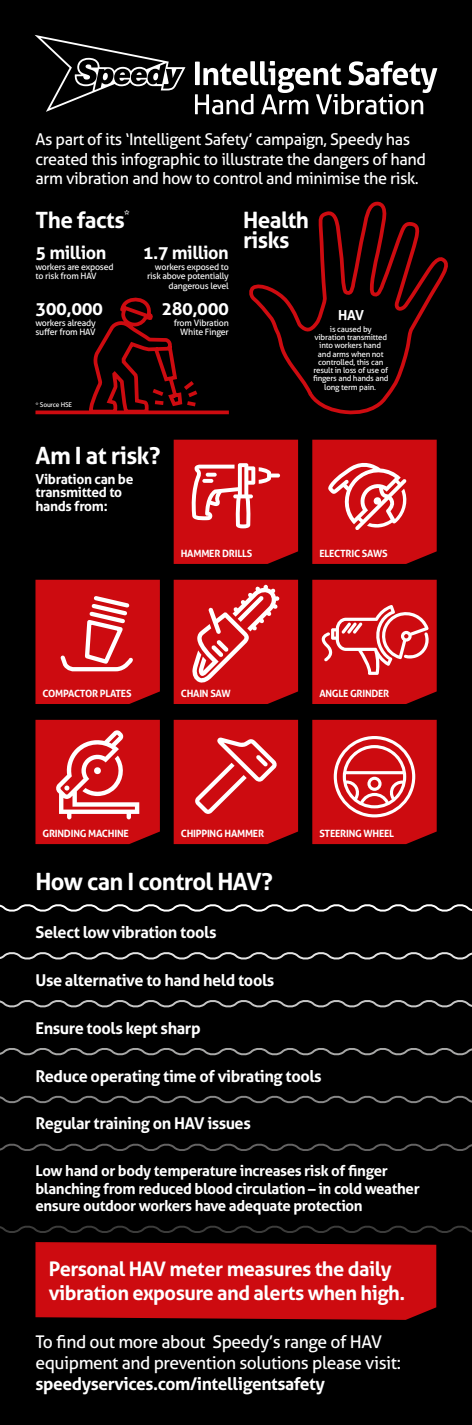
<style>
.page{position:relative;width:472px;height:1425px;background:#fff}
.page>*{position:absolute;margin:0;border:0;box-sizing:border-box;transform-origin:0 0}
.t1{font:700 23.75px "Aller";letter-spacing:-.025em;color:#fff}
.t2{font:700 22.5px/20px "Aller";letter-spacing:-.025em;color:#fff}
.t3{font:700 20px/24px "Aller";letter-spacing:-.025em;color:#fff}
.t4{font:700 18px "Aller";letter-spacing:-.025em;color:#fff}
.t5{font:17.5px/21px "Aller";letter-spacing:-.025em;color:#fff}
.t6{font:700 17.5px "Aller";letter-spacing:-.025em;color:#fff}
.t7{font:16.25px/19.5px "Aller";letter-spacing:-.025em;color:#fff}
.t8{font:700 16.25px "Aller";letter-spacing:-.025em;color:#fff}
.t9{font:700 15px/17.5px "Aller";letter-spacing:-.025em;color:#fff}
.t10{font:700 13.75px/13.8px "Aller";letter-spacing:-.025em;color:#fff}
.t11{font:700 10px "Aller";letter-spacing:-.025em;color:#fff}
.t12{font:8.75px/9.4px "Aller";letter-spacing:-.025em;color:#fff}
.t13{font:8px/8.2px "Aller";letter-spacing:-.025em;color:#fff;text-align:center}
.t14{font:6.62px "Aller";letter-spacing:-.025em;color:#fff}
</style>
<div class="page">
<div style="left:0;top:0;width:471px;height:1424px;background:#000"></div>
<div style="left:35px;top:1242px;width:401px;height:77px;background:#cd0b10"></div>
<svg style="left:35px;top:35px;width:150px;height:77px"></svg>
<svg style="left:195px;top:61px;width:242px;height:53px"></svg>
<svg style="left:0;top:1000px;width:471px;height:8px"></svg>
<svg style="left:0;top:952px;width:471px;height:8px"></svg>
<svg style="left:0;top:904px;width:471px;height:8px"></svg>
<svg style="left:0;top:1048px;width:471px;height:8px"></svg>
<svg style="left:0;top:1095px;width:471px;height:9px"></svg>
<svg style="left:0;top:1143px;width:471px;height:8px"></svg>
<svg style="left:0;top:1225px;width:471px;height:8px"></svg>
<svg style="left:312px;top:439px;width:124px;height:125px;background:#ce2529"></svg>
<svg style="left:173px;top:580px;width:125px;height:124px;background:#cf282c"></svg>
<svg style="left:173px;top:439px;width:125px;height:125px;background:#cd2327"></svg>
<svg style="left:312px;top:720px;width:124px;height:124px;background:#d0282d"></svg>
<svg style="left:312px;top:580px;width:124px;height:124px;background:#cf2529"></svg>
<svg style="left:173px;top:720px;width:125px;height:124px;background:#cd1d21"></svg>
<svg style="left:35px;top:720px;width:125px;height:124px;background:#d02b2f"></svg>
<svg style="left:35px;top:580px;width:125px;height:124px;background:#cd1f23"></svg>
<svg style="left:249px;top:201px;width:199px;height:214px"></svg>
<svg style="left:35px;top:297px;width:194px;height:118px"></svg>
<p class="t7" style="left:35px;top:130px;width:391px">As part of its ‘Intelligent Safety’ campaign, Speedy has created this infographic to illustrate the dangers of hand arm vibration and how to control and minimise the risk.</p>
<h2 class="t2" style="left:35px;top:210px;width:95px">The facts<sup>*</sup></h2>
<h2 class="t2" style="left:243px;top:210px;width:67px">Health risks</h2>
<p class="t4" style="left:35px;top:241px;width:72px">5 million</p>
<p class="t12" style="left:35px;top:262px;width:79px">workers are exposed to risk from HAV</p>
<p class="t4" style="left:35px;top:297px;width:69px">300,000</p>
<p class="t12" style="left:35px;top:318px;width:62px">workers already suffer from HAV</p>
<p class="t4" style="left:143px;top:241px;width:87px">1.7 million</p>
<p class="t12" style="left:147px;top:262px;width:83px;text-align:right">workers exposed to risk above potentially dangerous level</p>
<p class="t4" style="left:161px;top:297px;width:69px">280,000</p>
<p class="t12" style="left:173px;top:318px;width:57px;text-align:right">from Vibration<br>White Finger</p>
<p class="t10" style="left:338px;top:308px;width:27px">HAV</p>
<p class="t13" style="left:313px;top:325px;width:77px">is caused by<br>vibration transmitted into workers hand and arms when not controlled, this can result in loss of use of fingers and hands and long term pain.</p>
<p class="t14" style="left:35px;top:400px;width:38px">* Source HSE</p>
<h1 class="t1" style="left:35px;top:441px;width:127px">Am I at risk?</h1>
<p class="t10" style="left:35px;top:472px;width:99px">Vibration can be transmitted to hands from:</p>
<p class="t11" style="left:181px;top:547px;width:73px">HAMMER DRILLS</p>
<p class="t11" style="left:43px;top:687px;width:90px">COMPACTOR PLATES</p>
<p class="t11" style="left:181px;top:687px;width:51px">CHAIN SAW</p>
<p class="t11" style="left:43px;top:827px;width:88px">GRINDING MACHINE</p>
<p class="t11" style="left:181px;top:827px;width:85px">CHIPPING HAMMER</p>
<p class="t11" style="left:319px;top:547px;width:70px">ELECTRIC SAWS</p>
<p class="t11" style="left:319px;top:687px;width:71px">ANGLE GRINDER</p>
<p class="t11" style="left:319px;top:827px;width:76px">STEERING WHEEL</p>
<h1 class="t1" style="left:35px;top:867px;width:239px">How can I control HAV?</h1>
<p class="t8" style="left:35px;top:922px;width:182px">Select low vibration tools</p>
<p class="t8" style="left:35px;top:970px;width:240px">Use alternative to hand held tools</p>
<p class="t8" style="left:35px;top:1017px;width:166px">Ensure tools kept sharp</p>
<p class="t8" style="left:35px;top:1065px;width:287px">Reduce operating time of vibrating tools</p>
<p class="t8" style="left:35px;top:1113px;width:217px">Regular training on HAV issues</p>
<p class="t9" style="left:35px;top:1162px;width:385px">Low hand or body temperature increases risk of finger blanching from reduced blood circulation – in cold weather ensure outdoor workers have adequate protection</p>
<p class="t3" style="left:49px;top:1256px;width:357px">Personal HAV meter measures the daily vibration exposure and alerts when high.</p>
<p class="t5" style="left:35px;top:1331px;width:366px">To find out more about Speedy’s range of HAV equipment and prevention solutions please visit:</p>
<p class="t6" style="left:35px;top:1373px;width:291px">speedyservices.com/intelligentsafety</p>
</div>
